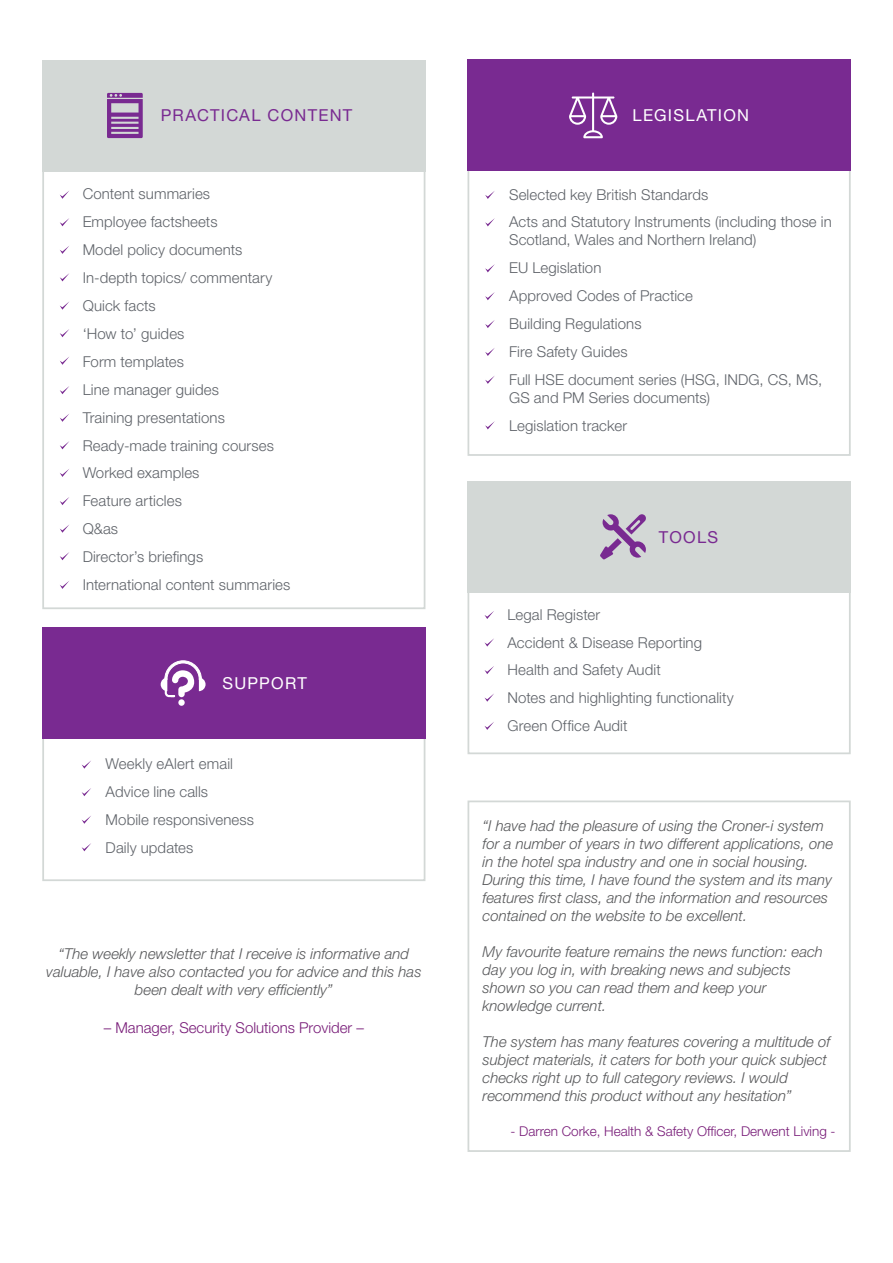
<style>
.page{position:relative;width:893px;height:1263px;background:#fff}
.page>*{position:absolute;margin:0;border:0;box-sizing:border-box;transform-origin:0 0}
.BC___No_Indent{font:16.5px "Helvetica Neue LT Std";letter-spacing:.075em;color:#792a91}
.BC___No_Indent-2{font:16.5px "Helvetica Neue LT Std";letter-spacing:.075em;color:#fff}
.body_text{font:italic 300 15px/18px "Helvetica Neue LT Std";color:#57585a}
.B{font:300 15px/18px "Helvetica Neue LT Std";letter-spacing:.005em;color:#5f6369}
.t1{font:300 15px "Helvetica Neue LT Std";color:#781c78}
.body_text-2{font:300 13.5px "Helvetica Neue LT Std";color:#781c78}
</style>
<div class="page">
<div style="left:42px;top:138px;width:383px;height:471px;border:2px solid #d3d8d6"></div>
<svg style="left:60px;top:191px;width:9px;height:8px"></svg>
<svg style="left:60px;top:386px;width:9px;height:8px"></svg>
<svg style="left:60px;top:302px;width:9px;height:8px"></svg>
<svg style="left:60px;top:497px;width:9px;height:8px"></svg>
<svg style="left:60px;top:246px;width:9px;height:8px"></svg>
<svg style="left:60px;top:441px;width:9px;height:8px"></svg>
<svg style="left:60px;top:357px;width:9px;height:8px"></svg>
<svg style="left:60px;top:552px;width:9px;height:8px"></svg>
<svg style="left:60px;top:581px;width:9px;height:8px"></svg>
<svg style="left:60px;top:218px;width:9px;height:8px"></svg>
<svg style="left:60px;top:414px;width:9px;height:8px"></svg>
<svg style="left:60px;top:329px;width:9px;height:8px"></svg>
<svg style="left:60px;top:525px;width:9px;height:8px"></svg>
<svg style="left:60px;top:273px;width:9px;height:8px"></svg>
<svg style="left:60px;top:469px;width:9px;height:8px"></svg>
<div style="left:42px;top:60px;width:383px;height:111px;background:#d3d8d6"></div>
<div style="left:467px;top:138px;width:384px;height:318px;border:2px solid #d3d8d6"></div>
<div style="left:467px;top:60px;width:384px;height:111px;background:#792a91"></div>
<svg style="left:569px;top:92px;width:48px;height:46px"></svg>
<svg style="left:485px;top:191px;width:10px;height:8px"></svg>
<svg style="left:485px;top:264px;width:10px;height:8px"></svg>
<svg style="left:485px;top:320px;width:10px;height:8px"></svg>
<svg style="left:485px;top:218px;width:10px;height:8px"></svg>
<svg style="left:485px;top:292px;width:10px;height:8px"></svg>
<svg style="left:485px;top:348px;width:10px;height:8px"></svg>
<svg style="left:485px;top:376px;width:10px;height:8px"></svg>
<svg style="left:485px;top:421px;width:10px;height:8px"></svg>
<svg style="left:484px;top:611px;width:10px;height:8px"></svg>
<svg style="left:484px;top:666px;width:10px;height:8px"></svg>
<svg style="left:484px;top:638px;width:10px;height:9px"></svg>
<svg style="left:484px;top:693px;width:10px;height:9px"></svg>
<svg style="left:484px;top:722px;width:10px;height:8px"></svg>
<div style="left:467px;top:559px;width:384px;height:195px;border:2px solid #d3d8d6"></div>
<div style="left:467px;top:481px;width:384px;height:112px;background:#d3d8d6"></div>
<svg style="left:600px;top:514px;width:46px;height:46px"></svg>
<svg style="left:107px;top:93px;width:36px;height:45px"></svg>
<svg style="left:82px;top:760px;width:9px;height:9px"></svg>
<svg style="left:82px;top:816px;width:9px;height:8px"></svg>
<svg style="left:82px;top:788px;width:9px;height:8px"></svg>
<svg style="left:82px;top:843px;width:9px;height:8px"></svg>
<div style="left:42px;top:706px;width:383px;height:175px;border:2px solid #d3d8d6"></div>
<div style="left:42px;top:627px;width:383px;height:112px;background:#792a91"></div>
<svg style="left:178px;top:699px;width:7px;height:7px"></svg>
<svg style="left:161px;top:660px;width:45px;height:37px"></svg>
<div style="left:467px;top:800px;width:384px;height:352px;border:2px solid #d3d8d6"></div>
<p class="BC___No_Indent" style="left:161px;top:106px;width:193px">PRACTICAL CONTENT</p>
<p class="BC___No_Indent-2" style="left:633px;top:106px;width:118px">LEGISLATION</p>
<p class="B" style="left:83px;top:185px;width:129px">Content summaries</p>
<p class="B" style="left:83px;top:213px;width:136px">Employee factsheets</p>
<p class="B" style="left:83px;top:241px;width:161px">Model policy documents</p>
<p class="B" style="left:83px;top:268px;width:191px">In-depth topics/ commentary</p>
<p class="B" style="left:83px;top:296px;width:75px">Quick facts</p>
<p class="B" style="left:83px;top:324px;width:103px">‘How to’ guides</p>
<p class="B" style="left:83px;top:352px;width:103px">Form templates</p>
<p class="B" style="left:83px;top:380px;width:138px">Line manager guides</p>
<p class="B" style="left:83px;top:408px;width:144px">Training presentations</p>
<p class="B" style="left:83px;top:436px;width:193px">Ready-made training courses</p>
<p class="B" style="left:83px;top:464px;width:118px">Worked examples</p>
<p class="B" style="left:83px;top:492px;width:101px">Feature articles</p>
<p class="B" style="left:83px;top:519px;width:37px">Q&amp;as</p>
<p class="B" style="left:83px;top:547px;width:122px">Director’s briefings</p>
<p class="B" style="left:83px;top:575px;width:209px">International content summaries</p>
<p class="BC___No_Indent-2" style="left:223px;top:673px;width:86px">SUPPORT</p>
<p class="B" style="left:106px;top:755px;width:129px">Weekly eAlert email</p>
<p class="B" style="left:106px;top:782px;width:104px">Advice line calls</p>
<p class="B" style="left:106px;top:810px;width:150px">Mobile responsiveness</p>
<p class="B" style="left:106px;top:838px;width:89px">Daily updates</p>
<p class="body_text" style="left:46px;top:945px;width:377px;text-align:center">“The weekly newsletter that I receive is informative and valuable, I have also contacted you for advice and this has been dealt with very efficiently”</p>
<p class="t1" style="left:104px;top:1018px;width:262px">– Manager, Security Solutions Provider –</p>
<p class="B" style="left:509px;top:185px;width:201px">Selected key British Standards</p>
<p class="B" style="left:509px;top:213px;width:324px">Acts and Statutory Instruments (including those in<br>Scotland, Wales and Northern Ireland)</p>
<p class="B" style="left:509px;top:259px;width:94px">EU Legislation</p>
<p class="B" style="left:509px;top:287px;width:185px">Approved Codes of Practice</p>
<p class="B" style="left:509px;top:314px;width:134px">Building Regulations</p>
<p class="B" style="left:509px;top:342px;width:120px">Fire Safety Guides</p>
<p class="B" style="left:509px;top:370px;width:315px">Full HSE document series (HSG, INDG, CS, MS,<br>GS and PM Series documents)</p>
<p class="B" style="left:509px;top:416px;width:119px">Legislation tracker</p>
<p class="BC___No_Indent" style="left:659px;top:527px;width:61px">TOOLS</p>
<p class="B" style="left:507px;top:605px;width:94px">Legal Register</p>
<p class="B" style="left:507px;top:633px;width:196px">Accident &amp; Disease Reporting</p>
<p class="B" style="left:507px;top:661px;width:155px">Health and Safety Audit</p>
<p class="B" style="left:507px;top:689px;width:228px">Notes and highlighting functionality</p>
<p class="B" style="left:507px;top:716px;width:122px">Green Office Audit</p>
<p class="body_text" style="left:483px;top:817px;width:352px">“I have had the pleasure of using the Croner-i system for a number of years in two different applications, one in the hotel spa industry and one in social housing.<br>During this time, I have found the system and its many features first class, and the information and resources contained on the website to be excellent.</p>
<p class="body_text" style="left:483px;top:943px;width:342px">My favourite feature remains the news function: each day you log in, with breaking news and subjects shown so you can read them and keep your knowledge current.</p>
<p class="body_text" style="left:483px;top:1033px;width:349px">The system has many features covering a multitude of subject materials, it caters for both your quick subject checks right up to full category reviews. I would recommend this product without any hesitation”</p>
<p class="body_text-2" style="left:510px;top:1122px;width:327px">- Darren Corke, Health &amp; Safety Officer, Derwent Living -</p>
</div>
